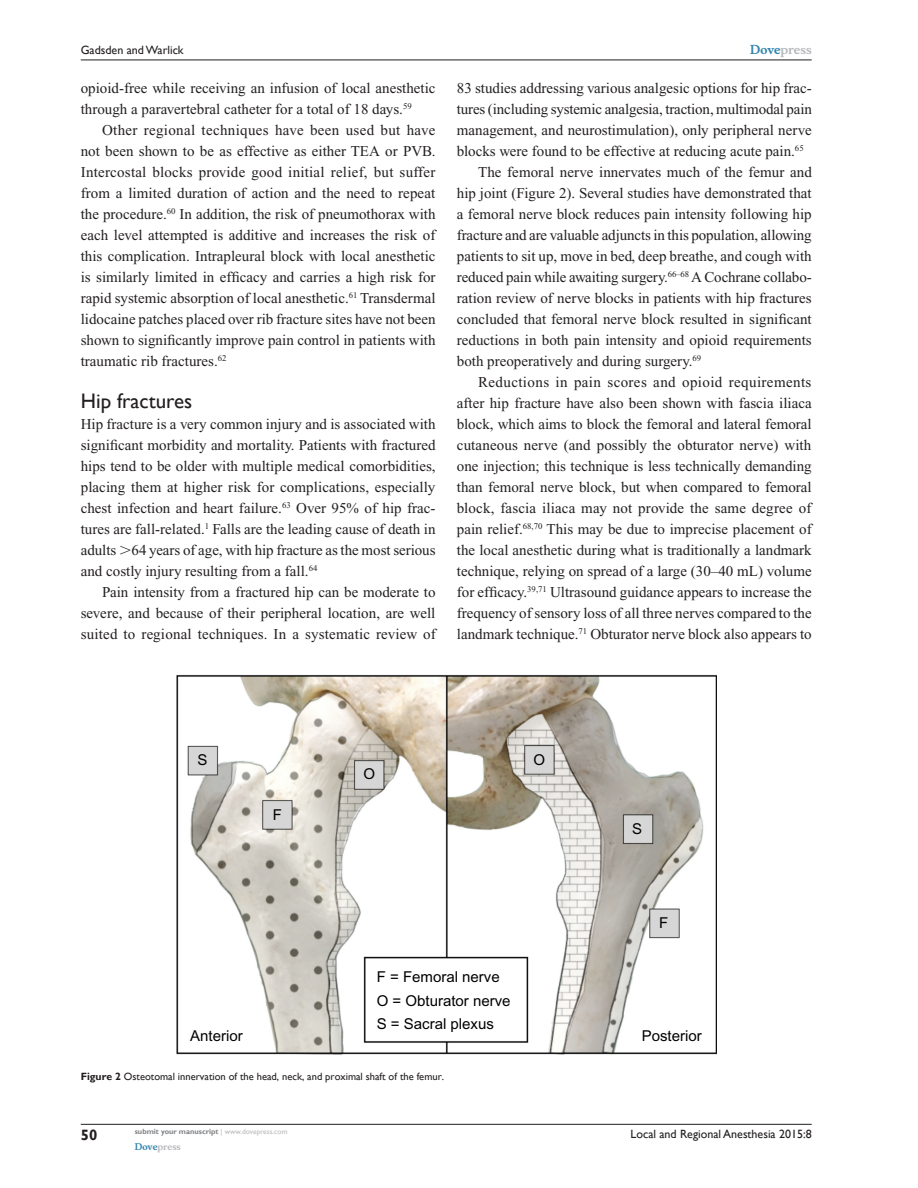
<style>
.page{position:relative;width:918px;height:1188px;background:#fff}
.page>*{position:absolute;margin:0;border:0;box-sizing:border-box;transform-origin:0 0}
.t1{font:21px "Gill Sans";color:#231f20}
.Tx{font:15px/21px "Times New Roman";color:#231f20;text-align:justify}
.TxF{font:15px/21px "Times New Roman";color:#231f20;text-align:justify}
.t2{font:15px/23.7px "Arial";color:#000}
.t3{font:700 15px "Gill Sans";color:#231f20}
.t4{font:12px "Gill Sans";color:#231f20}
.t5{font:700 12px "Musee";color:#b8b9bc}
.FC{font:10.5px "Gill Sans";color:#231f20}
.t6{font:700 9px "Musee";color:#b8b9bc}
.t7{font:700 7.5px "Gill Sans";color:#808285}
.s1{font-family:"Mathematical Pi One"}
.s2{color:#3485ae}
.s3{font-weight:700}
.s4{font-weight:400;color:#b8b9bc}
</style>
<div class="page">
<hr style="left:81px;top:1124px;width:731px;height:1px;background:#231f20">
<hr style="left:81px;top:60px;width:731px;height:1px;background:#231f20">
<img style="left:176px;top:675px;width:540px;height:380px">
<p class="t4" style="left:81px;top:43px;width:104px">Gadsden and Warlick</p>
<p class="Tx" style="left:81px;top:77px;width:356px">opioid-free while receiving an infusion of local anesthetic through a paravertebral catheter for a total of 18 days.<sup>59</sup></p>
<p class="Tx" style="left:81px;top:119px;width:356px;text-indent:21px">Other regional techniques have been used but have not been shown to be as effective as either TEA or PVB.<br>Intercostal blocks provide good initial relief, but suffer from a limited duration of action and the need to repeat the procedure.<sup>60</sup> In addition, the risk of pneumothorax with each level attempted is additive and increases the risk of this complication. Intrapleural block with local anesthetic is similarly limited in efficacy and carries a high risk for rapid systemic absorption of local anesthetic.<sup>61</sup> Transdermal lidocaine patches placed over rib fracture sites have not been shown to significantly improve pain control in patients with traumatic rib fractures.<sup>62</sup></p>
<h2 class="t1" style="left:81px;top:388px;width:113px">Hip fractures</h2>
<p class="TxF" style="left:81px;top:413px;width:356px">Hip fracture is a very common injury and is associated with significant morbidity and mortality. Patients with fractured hips tend to be older with multiple medical comorbidities, placing them at higher risk for complications, especially chest infection and heart failure.<sup>63</sup> Over 95% of hip frac&shy;tures are fall-related.<sup>1</sup> Falls are the leading cause of death in adults <span class="s1">.</span>64 years of age, with hip fracture as the most serious and costly injury resulting from a fall.<sup>64</sup></p>
<p class="Tx" style="left:81px;top:581px;width:357px;text-indent:21px">Pain intensity from a fractured hip can be moderate to severe, and because of their peripheral location, are well suited to regional techniques. In a systematic review of</p>
<p class="t5" style="left:750px;top:43px;width:63px"><span class="s2">Dove</span>press</p>
<p class="Tx" style="left:457px;top:77px;width:357px">83 studies addressing various analgesic options for hip frac&shy;tures (including systemic analgesia, traction, multimodal pain management, and neurostimulation), only peripheral nerve blocks were found to be effective at reducing acute pain.<sup>65</sup></p>
<p class="Tx" style="left:457px;top:161px;width:357px;text-indent:21px">The femoral nerve innervates much of the femur and hip joint (Figure 2). Several studies have demonstrated that a femoral nerve block reduces pain intensity following hip fracture and are valuable adjuncts in this population, allowing patients to sit up, move in bed, deep breathe, and cough with reduced pain while awaiting surgery.<sup>66–68</sup> A Cochrane collabo&shy;ration review of nerve blocks in patients with hip fractures concluded that femoral nerve block resulted in significant reductions in both pain intensity and opioid requirements both preoperatively and during surgery.<sup>69</sup></p>
<p class="Tx" style="left:457px;top:371px;width:356px;text-indent:21px">Reductions in pain scores and opioid requirements after hip fracture have also been shown with fascia iliaca block, which aims to block the femoral and lateral femoral cutaneous nerve (and possibly the obturator nerve) with one injection; this technique is less technically demanding than femoral nerve block, but when compared to femoral block, fascia iliaca may not provide the same degree of pain relief.<sup>68,70</sup> This may be due to imprecise placement of the local anesthetic during what is traditionally a landmark technique, relying on spread of a large (30–40 mL) volume for efficacy.<sup>39,71</sup> Ultrasound guidance appears to increase the frequency of sensory loss of all three nerves compared to the landmark technique.<sup>71</sup> Obturator nerve block also appears to</p>
<p class="t2" style="left:198px;top:748px;width:12px">S</p>
<p class="t2" style="left:273px;top:803px;width:11px">F</p>
<p class="t2" style="left:363px;top:762px;width:13px">O</p>
<p class="t2" style="left:533px;top:748px;width:13px">O</p>
<p class="t2" style="left:632px;top:817px;width:12px">S</p>
<p class="t2" style="left:659px;top:911px;width:11px">F</p>
<p class="t2" style="left:377px;top:965px;width:135px">F = Femoral nerve<br>O = Obturator nerve<br>S = Sacral plexus</p>
<p class="t2" style="left:190px;top:1024px;width:54px">Anterior</p>
<p class="t2" style="left:642px;top:1024px;width:62px">Posterior</p>
<p class="FC" style="left:81px;top:1070px;width:365px"><span class="s3">Figure 2</span> Osteotomal innervation of the head, neck, and proximal shaft of the femur.</p>
<p class="t3" style="left:81px;top:1126px;width:18px">50</p>
<p class="t7" style="left:135px;top:1127px;width:154px">submit your manuscript <span class="s4">| www.dovepress.com</span></p>
<p class="t6" style="left:135px;top:1141px;width:48px"><span class="s2">Dove</span>press</p>
<p class="t4" style="left:631px;top:1127px;width:183px">Local and Regional Anesthesia 2015:8</p>
</div>
